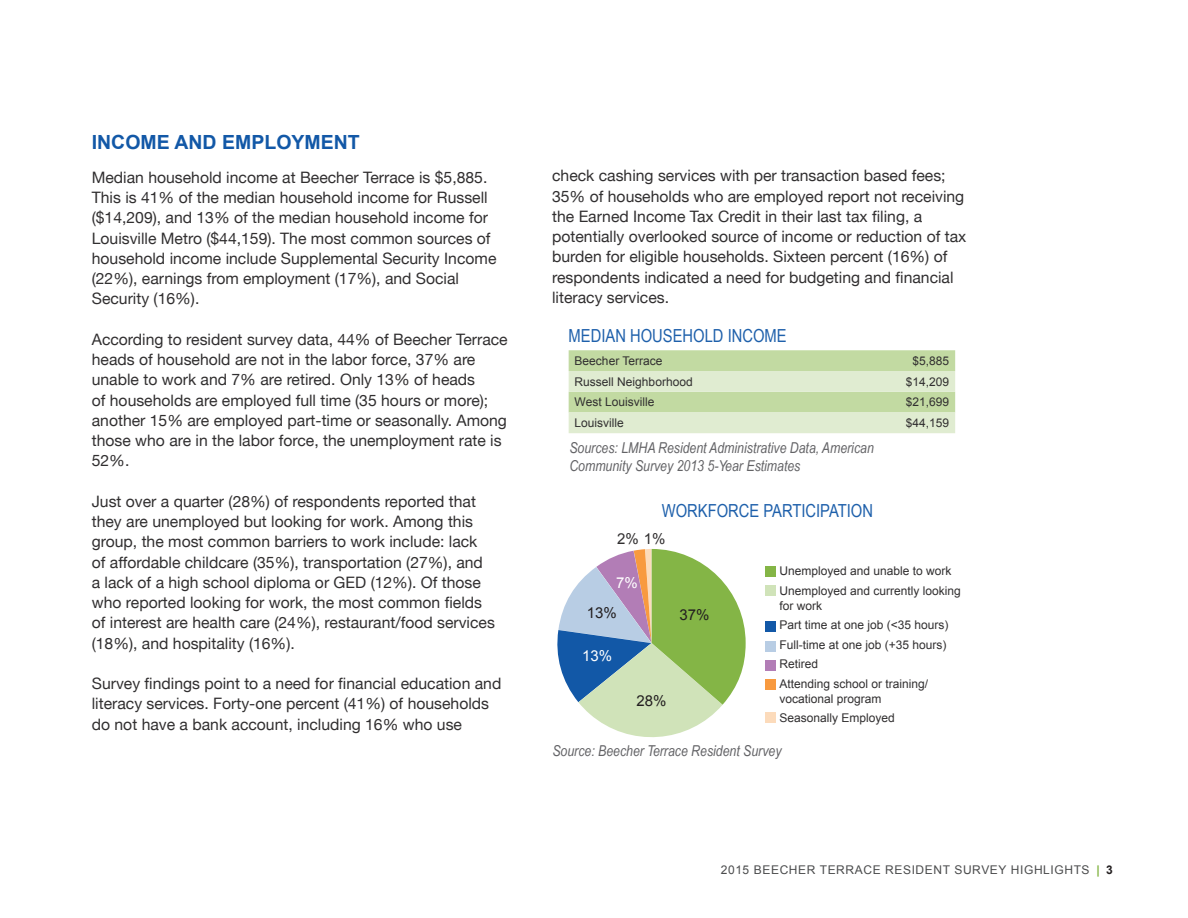
<style>
.page{position:relative;width:1188px;height:918px;background:#fff}
.page>*{position:absolute;margin:0;border:0;box-sizing:border-box;transform-origin:0 0}
.Headers{font:700 19.5px "Arial";color:#1258a7}
.Key{font:18px "Arial Narrow";color:#1e60ab}
.Text_Body{font:15.75px/20.2px "Helvetica Neue LT";color:#312f30}
.Sources{font:italic 15px/18px "Arial Narrow";color:#636366}
.Text_Body-2{font:15px "Arial";color:#231f20}
.Text_Body-3{font:15px "Arial";color:#fff}
.Text_Body-4{font:15px "Arial";color:#312f30}
.Text_Body-5{font:12px/15px "Arial";color:#312f30}
.Key-2{font:12px "Arial";color:#312f30}
.t1{font:12px "Arial";letter-spacing:.05em;color:#4b4c4d}
.s1{font-weight:700;color:#84b546}
.s2{font-weight:700;color:#231f20}
</style>
<div class="page">
<svg style="left:569px;top:350px;width:386px;height:83px;background:#d1e3ba"></svg>
<div style="left:765px;top:566px;width:11px;height:11px;background:#84b546"></div>
<div style="left:765px;top:586px;width:11px;height:10px;background:#d0e3b9"></div>
<div style="left:765px;top:621px;width:11px;height:11px;background:#1258a7"></div>
<div style="left:765px;top:641px;width:11px;height:10px;background:#b8cde4"></div>
<div style="left:765px;top:660px;width:11px;height:11px;background:#b27db6"></div>
<div style="left:765px;top:680px;width:11px;height:10px;background:#f89a3f"></div>
<div style="left:765px;top:712px;width:11px;height:11px;background:#fcdbbb"></div>
<svg style="left:557px;top:549px;width:189px;height:189px"></svg>
<p class="Headers" style="left:92px;top:129px;width:269px">INCOME AND EMPLOYMENT</p>
<p class="Text_Body" style="left:92px;top:167px;width:406px">Median household income at Beecher Terrace is $5,885.<br>This is 41% of the median household income for Russell ($14,209), and 13% of the median household income for Louisville Metro ($44,159). The most common sources of household income include Supplemental Security Income (22%), earnings from employment (17%), and Social Security (16%).</p>
<p class="Text_Body" style="left:92px;top:329px;width:417px">According to resident survey data, 44% of Beecher Terrace heads of household are not in the labor force, 37% are unable to work and 7% are retired. Only 13% of heads<br>of households are employed full time (35 hours or more); another 15% are employed part-time or seasonally. Among those who are in the labor force, the unemployment rate is 52%.</p>
<p class="Text_Body" style="left:92px;top:491px;width:405px">Just over a quarter (28%) of respondents reported that they are unemployed but looking for work. Among this group, the most common barriers to work include: lack of affordable childcare (35%), transportation (27%), and a lack of a high school diploma or GED (12%). Of those who reported looking for work, the most common fields of interest are health care (24%), restaurant/food services (18%), and hospitality (16%).</p>
<p class="Text_Body" style="left:92px;top:673px;width:411px">Survey findings point to a need for financial education and literacy services. Forty-one percent (41%) of households do not have a bank account, including 16% who use</p>
<p class="Text_Body" style="left:552px;top:166px;width:416px">check cashing services with per transaction based fees; 35% of households who are employed report not receiving the Earned Income Tax Credit in their last tax filing, a potentially overlooked source of income or reduction of tax burden for eligible households. Sixteen percent (16%) of respondents indicated a need for budgeting and financial literacy services.</p>
<p class="Key" style="left:569px;top:322px;width:220px">MEDIAN HOUSEHOLD INCOME</p>
<p class="Key-2" style="left:575px;top:353px;width:89px">Beecher Terrace</p>
<p class="Key-2" style="left:912px;top:353px;width:38px">$5,885</p>
<p class="Key-2" style="left:575px;top:374px;width:120px">Russell Neighborhood</p>
<p class="Key-2" style="left:906px;top:374px;width:45px">$14,209</p>
<p class="Key-2" style="left:575px;top:394px;width:81px">West Louisville</p>
<p class="Key-2" style="left:906px;top:394px;width:45px">$21,699</p>
<p class="Key-2" style="left:575px;top:415px;width:51px">Louisville</p>
<p class="Key-2" style="left:906px;top:415px;width:45px">$44,159</p>
<p class="Sources" style="left:569px;top:438px;width:306px">Sources: LMHA Resident Administrative Data, American<br>Community Survey 2013 5-Year Estimates</p>
<p class="Key" style="left:662px;top:497px;width:213px">WORKFORCE PARTICIPATION</p>
<p class="Text_Body-4" style="left:617px;top:529px;width:50px">2% 1%</p>
<p class="Text_Body-3" style="left:616px;top:573px;width:23px">7%</p>
<p class="Text_Body-2" style="left:587px;top:603px;width:32px">13%</p>
<p class="Text_Body-3" style="left:582px;top:646px;width:32px">13%</p>
<p class="Text_Body-2" style="left:637px;top:691px;width:32px">28%</p>
<p class="Text_Body-2" style="left:680px;top:605px;width:32px">37%</p>
<p class="Text_Body-5" style="left:780px;top:564px;width:174px">Unemployed and unable to work</p>
<p class="Text_Body-5" style="left:780px;top:583px;width:183px">Unemployed and currently looking for work</p>
<p class="Text_Body-5" style="left:780px;top:618px;width:171px">Part time at one job (&lt;35 hours)</p>
<p class="Text_Body-5" style="left:780px;top:637px;width:169px">Full-time at one job (+35 hours)</p>
<p class="Text_Body-5" style="left:780px;top:657px;width:40px">Retired</p>
<p class="Text_Body-5" style="left:780px;top:676px;width:150px">Attending school or training/ vocational program</p>
<p class="Text_Body-5" style="left:780px;top:711px;width:117px">Seasonally Employed</p>
<p class="Sources" style="left:552px;top:741px;width:231px">Source: Beecher Terrace Resident Survey</p>
<p class="t1" style="left:721px;top:862px;width:394px">2015 BEECHER TERRACE RESIDENT SURVEY HIGHLIGHTS <span class="s1">|</span> <span class="s2">3</span></p>
</div>
